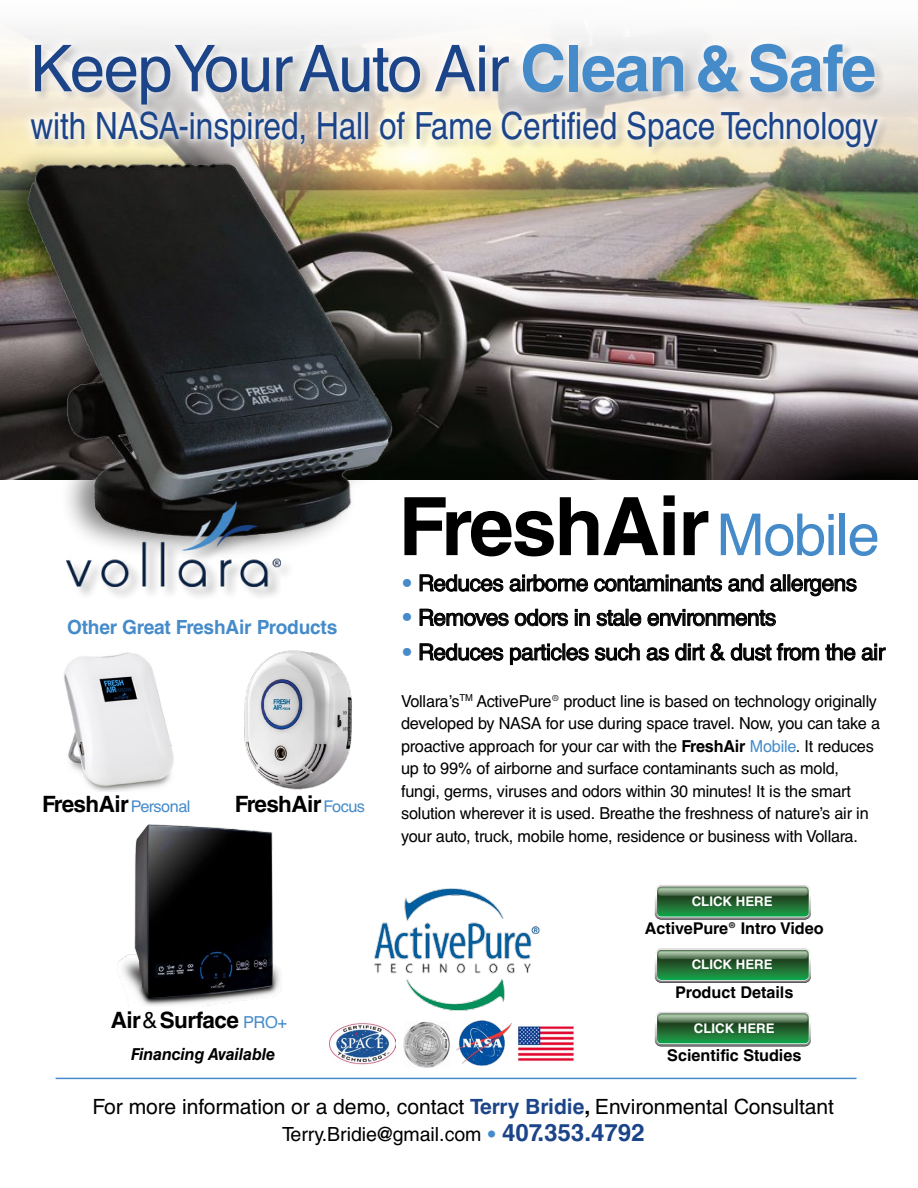
<style>
.page{position:relative;width:918px;height:1188px;background:#fff}
.page>*{position:absolute;margin:0;border:0;box-sizing:border-box;transform-origin:0 0}
.t1{font:700 80.55px "Helvetica Cyr";letter-spacing:-.025em;color:#000}
.t2{font:64.5px "Helvetica Cyr Upright";letter-spacing:-.02em;color:#1b4489}
.t3{font:37.5px "Helvetica Cyr Upright";color:#1b4489;scale:.84 1}
.t4{font:22.5px "Helvetica Cyr Upright";letter-spacing:-.02em;color:#000}
.t5{font:700 22.5px "Helvetica Cyr";letter-spacing:-.025em;color:#000}
.t6{font:21px "Helvetica Cyr Upright";color:#000}
.t7{font:19.5px "Helvetica Cyr Upright";color:#000}
.t8{font:700 19.5px "Helvetica Cyr";letter-spacing:-.01em;color:#458bca}
.t9{font:16.5px/22.5px "Helvetica Cyr Upright";letter-spacing:-.01em;color:#000}
.t10{font:16.5px "Helvetica Cyr Bold Inclined";letter-spacing:-.01em;color:#000}
.t11{font:700 16.2px "Helvetica Cyr";color:#000}
.t12{font:700 13.2px "Helvetica Cyr";color:#fff}
.s1{font-family:"Helvetica Cyr";font-weight:700;color:#458bca}
.s2{font-family:"Helvetica Cyr Upright";font-weight:400;font-size:16.2px;color:#458bca}
.s3{font-family:"Helvetica Cyr Upright";font-weight:400}
.s4{font-family:"Helvetica Cyr Upright";font-weight:400;font-size:16.5px;color:#458bca}
.s5{font-family:"Helvetica Cyr Upright";font-weight:400;font-size:57.9px;color:#458bca}
.s6{color:#458bca}
.s7{font-family:"Helvetica Cyr";font-weight:700}
.s8{font-family:"Helvetica Cyr";font-weight:700;color:#1b4489}
.s9{font-family:"Helvetica Cyr";font-weight:700;font-size:24px;color:#1b4489}
</style>
<div class="page">
<img style="left:0;top:30px;width:918px;height:450px">
<div style="left:20px;top:32px;width:869px;height:126px;background:#fff;opacity:.75"></div>
<hr style="left:56px;top:1078px;width:801px;height:1px;background:#458bca">
<img style="left:403px;top:1024px;width:47px;height:44px">
<img style="left:457px;top:1024px;width:54px;height:41px">
<img style="left:329px;top:1022px;width:66px;height:43px">
<img style="left:518px;top:1026px;width:56px;height:35px">
<img style="left:363px;top:888px;width:177px;height:136px">
<svg style="left:419px;top:574px;width:169px;height:18px"></svg>
<svg style="left:594px;top:575px;width:128px;height:17px"></svg>
<svg style="left:728px;top:574px;width:36px;height:18px"></svg>
<svg style="left:770px;top:578px;width:13px;height:14px"></svg>
<div style="left:783px;top:574px;width:3px;height:17px;border:1px solid #000"></div>
<svg style="left:791px;top:578px;width:66px;height:19px"></svg>
<svg style="left:419px;top:609px;width:149px;height:18px"></svg>
<svg style="left:575px;top:609px;width:15px;height:17px"></svg>
<svg style="left:596px;top:609px;width:180px;height:18px"></svg>
<svg style="left:419px;top:643px;width:85px;height:18px"></svg>
<div style="left:562px;top:643px;width:3px;height:17px;border:1px solid #000"></div>
<svg style="left:510px;top:644px;width:79px;height:21px"></svg>
<svg style="left:595px;top:643px;width:45px;height:18px"></svg>
<svg style="left:646px;top:647px;width:23px;height:14px"></svg>
<svg style="left:675px;top:643px;width:144px;height:18px"></svg>
<svg style="left:825px;top:643px;width:61px;height:18px"></svg>
<img style="left:0;top:137px;width:433px;height:406px">
<img style="left:244px;top:650px;width:108px;height:140px">
<img style="left:64px;top:652px;width:110px;height:139px">
<svg style="left:655px;top:948px;width:156px;height:35px;background:#4e865b"></svg>
<svg style="left:655px;top:885px;width:156px;height:34px;background:#4e865b"></svg>
<svg style="left:655px;top:1012px;width:156px;height:34px;background:#4c8559"></svg>
<img style="left:118px;top:824px;width:164px;height:183px">
<div style="left:66px;top:502px;width:229px;height:100px;background:#000;opacity:.3"></div>
<img style="left:66px;top:501px;width:214px;height:85px">
<h2 class="t2" style="left:30px;top:33px;width:847px">Keep Your Auto Air <span class="s1">Clean &amp; Safe</span></h2>
<h3 class="t3" style="left:30px;top:105px;width:1011px">with NASA-inspired, Hall of Fame Certified Space Technology</h3>
<p class="t8" style="left:67px;top:616px;width:272px">Other Great FreshAir Products</p>
<h3 class="t5" style="left:42px;top:791px;width:150px">FreshAir<span class="s2">Personal</span></h3>
<h3 class="t5" style="left:235px;top:791px;width:132px">FreshAir<span class="s2">Focus</span></h3>
<h3 class="t5" style="left:111px;top:1008px;width:178px">Air <span class="s3">&amp;</span> Surface <span class="s4">PRO+</span></h3>
<p class="t10" style="left:131px;top:1045px;width:145px">Financing Available</p>
<h1 class="t1" style="left:398px;top:481px;width:483px">FreshAir<span class="s5">Mobile</span></h1>
<h3 class="t4" style="left:401px;top:570px;width:457px"><span class="s6">•</span> Reduces airborne contaminants and allergens</h3>
<h3 class="t4" style="left:401px;top:605px;width:376px"><span class="s6">•</span> Removes odors in stale environments</h3>
<h3 class="t4" style="left:401px;top:639px;width:485px"><span class="s6">•</span> Reduces particles such as dirt &amp; dust from the air</h3>
<p class="t9" style="left:401px;top:690px;width:480px">Vollara’s<sup>TM</sup> ActivePure® product line is based on technology originally developed by NASA for use during space travel. Now, you can take a proactive approach for your car with the <span class="s7">FreshAir</span> <span class="s6">Mobile</span>. It reduces up to 99% of airborne and surface contaminants such as mold, fungi, germs, viruses and odors within 30 minutes! It is the smart solution wherever it is used. Breathe the freshness of nature’s air in your auto, truck, mobile home, residence or business with Vollara.</p>
<p class="t12" style="left:692px;top:894px;width:82px">CLICK HERE</p>
<p class="t11" style="left:645px;top:919px;width:180px">ActivePure® Intro Video</p>
<p class="t12" style="left:692px;top:957px;width:82px">CLICK HERE</p>
<p class="t11" style="left:675px;top:983px;width:120px">Product Details</p>
<p class="t12" style="left:694px;top:1021px;width:82px">CLICK HERE</p>
<p class="t11" style="left:667px;top:1046px;width:136px">Scientific Studies</p>
<p class="t6" style="left:93px;top:1095px;width:743px">For more information or a demo, contact <span class="s8">Terry Bridie</span><span class="s7">,</span> Environmental Consultant</p>
<p class="t7" style="left:282px;top:1123px;width:364px">Terry.Bridie@gmail.com <span class="s6">•</span> <span class="s9">407.353.4792</span></p>
</div>
